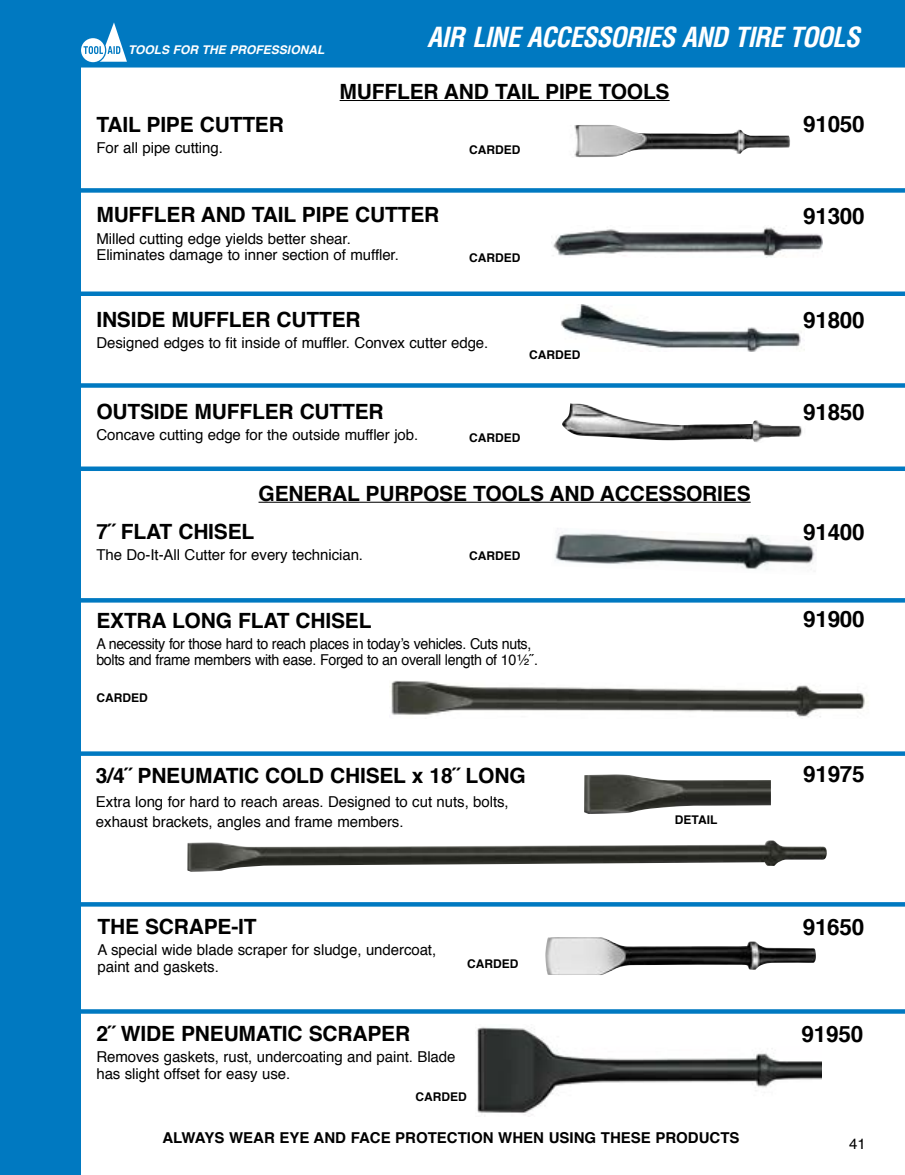
<style>
.page{position:relative;width:905px;height:1175px;background:#fff}
.page>*{position:absolute;margin:0;border:0;box-sizing:border-box;transform-origin:0 0}
.t1{font:italic 700 condensed 27px "Helvetica";letter-spacing:-.035em;color:#fff}
.t2{font:700 22.5px "Helvetica";letter-spacing:-.01em;color:#000}
.t3{font:700 21px "Helvetica";letter-spacing:-.01em;color:#000}
.t4{font:15px/16.5px "Helvetica";letter-spacing:-.005em;color:#000}
.t5{font:15px/16.5px "Helvetica";letter-spacing:-.025em;color:#000;scale:.95 1}
.t6{font:700 15px "Helvetica";color:#000}
.t7{font:700 12px "Helvetica";color:#000}
.t8{font:italic 700 12px "Helvetica";color:#fff}
.s1{font-family:"Helvetica Fraction"}
</style>
<div class="page">
<div style="left:0;top:0;width:904px;height:68px;background:#0079c1"></div>
<div style="left:0;top:0;width:81px;height:1174px;background:#0079c1"></div>
<svg style="left:81px;top:22px;width:46px;height:40px"></svg>
<img style="left:574px;top:125px;width:216px;height:33px">
<img style="left:562px;top:403px;width:240px;height:39px">
<img style="left:561px;top:304px;width:241px;height:47px">
<img style="left:551px;top:227px;width:271px;height:31px">
<hr style="left:339px;top:100px;width:330px;height:1px;background:#000">
<div style="left:49px;top:188px;width:855px;height:5px;background:#0079c1"></div>
<div style="left:49px;top:291px;width:855px;height:5px;background:#0079c1"></div>
<div style="left:49px;top:383px;width:855px;height:5px;background:#0079c1"></div>
<img style="left:554px;top:528px;width:263px;height:42px">
<hr style="left:258px;top:502px;width:492px;height:1px;background:#000">
<div style="left:49px;top:466px;width:855px;height:5px;background:#0079c1"></div>
<img style="left:545px;top:937px;width:271px;height:38px">
<svg style="left:81px;top:902px;width:823px;height:4px;background:#087dc2"></svg>
<img style="left:584px;top:774px;width:186px;height:40px">
<img style="left:187px;top:840px;width:640px;height:31px">
<div style="left:49px;top:751px;width:855px;height:5px;background:#0079c1"></div>
<img style="left:477px;top:1027px;width:344px;height:88px">
<svg style="left:81px;top:1009px;width:823px;height:4px;background:#0e80c4"></svg>
<img style="left:390px;top:680px;width:477px;height:38px">
<svg style="left:81px;top:598px;width:823px;height:4px;background:#067cc2"></svg>
<p class="t8" style="left:128px;top:40px;width:198px">TOOLS FOR THE PROFESSIONAL</p>
<h3 class="t3" style="left:96px;top:108px;width:189px">TAIL PIPE CUTTER</h3>
<p class="t4" style="left:96px;top:140px;width:128px">For all pipe cutting.</p>
<h1 class="t1" style="left:427px;top:21px;width:434px">AIR LINE ACCESSORIES AND TIRE TOOLS</h1>
<h3 class="t3" style="left:339px;top:75px;width:331px">MUFFLER AND TAIL PIPE TOOLS</h3>
<p class="t7" style="left:469px;top:140px;width:53px">CARDED</p>
<h2 class="t2" style="left:803px;top:105px;width:63px">91050</h2>
<h3 class="t3" style="left:96px;top:198px;width:344px">MUFFLER AND TAIL PIPE CUTTER</h3>
<p class="t4" style="left:96px;top:230px;width:304px">Milled cutting edge yields better shear.<br>Eliminates damage to inner section of muffler.</p>
<p class="t7" style="left:469px;top:248px;width:53px">CARDED</p>
<h3 class="t3" style="left:96px;top:302px;width:266px">INSIDE MUFFLER CUTTER</h3>
<p class="t4" style="left:96px;top:335px;width:393px">Designed edges to fit inside of muffler. Convex cutter edge.</p>
<p class="t7" style="left:529px;top:345px;width:53px">CARDED</p>
<h3 class="t3" style="left:96px;top:395px;width:289px">OUTSIDE MUFFLER CUTTER</h3>
<p class="t4" style="left:96px;top:427px;width:323px">Concave cutting edge for the outside muffler job.</p>
<p class="t7" style="left:469px;top:428px;width:53px">CARDED</p>
<h3 class="t3" style="left:258px;top:476px;width:493px">GENERAL PURPOSE TOOLS AND ACCESSORIES</h3>
<h2 class="t2" style="left:803px;top:197px;width:63px">91300</h2>
<h2 class="t2" style="left:803px;top:302px;width:63px">91800</h2>
<h2 class="t2" style="left:803px;top:394px;width:63px">91850</h2>
<h3 class="t3" style="left:96px;top:514px;width:159px">7˝ FLAT CHISEL</h3>
<h2 class="t2" style="left:803px;top:514px;width:63px">91400</h2>
<p class="t4" style="left:96px;top:547px;width:268px">The Do-It-All Cutter for every technician.</p>
<p class="t7" style="left:469px;top:546px;width:53px">CARDED</p>
<h3 class="t3" style="left:96px;top:603px;width:277px">EXTRA LONG FLAT CHISEL</h3>
<h2 class="t2" style="left:803px;top:601px;width:63px">91900</h2>
<p class="t5" style="left:96px;top:635px;width:466px">A necessity for those hard to reach places in today’s vehicles. Cuts nuts, bolts and frame members with ease. Forged to an overall length of 10<span class="s1">¹⁄₂</span>˝.</p>
<p class="t7" style="left:96px;top:688px;width:53px">CARDED</p>
<h3 class="t3" style="left:96px;top:759px;width:431px">3/4˝ PNEUMATIC COLD CHISEL x 18˝ LONG</h3>
<h2 class="t2" style="left:803px;top:756px;width:63px">91975</h2>
<p class="t4" style="left:96px;top:792px;width:414px;line-height:19.5px">Extra long for hard to reach areas. Designed to cut nuts, bolts, exhaust brackets, angles and frame members.</p>
<p class="t7" style="left:675px;top:809px;width:44px">DETAIL</p>
<h3 class="t3" style="left:98px;top:909px;width:161px">THE SCRAPE-IT</h3>
<h2 class="t2" style="left:802px;top:909px;width:63px">91650</h2>
<p class="t4" style="left:98px;top:942px;width:340px">A special wide blade scraper for sludge, undercoat, paint and gaskets.</p>
<p class="t7" style="left:467px;top:954px;width:53px">CARDED</p>
<h3 class="t3" style="left:96px;top:1016px;width:315px">2˝ WIDE PNEUMATIC SCRAPER</h3>
<h2 class="t2" style="left:801px;top:1016px;width:63px">91950</h2>
<p class="t4" style="left:96px;top:1049px;width:360px">Removes gaskets, rust, undercoating and paint. Blade has slight offset for easy use.</p>
<p class="t7" style="left:415px;top:1087px;width:53px">CARDED</p>
<p class="t6" style="left:162px;top:1125px;width:578px">ALWAYS WEAR EYE AND FACE PROTECTION WHEN USING THESE PRODUCTS</p>
<p class="t4" style="left:849px;top:1135px;width:18px">41</p>
</div>
